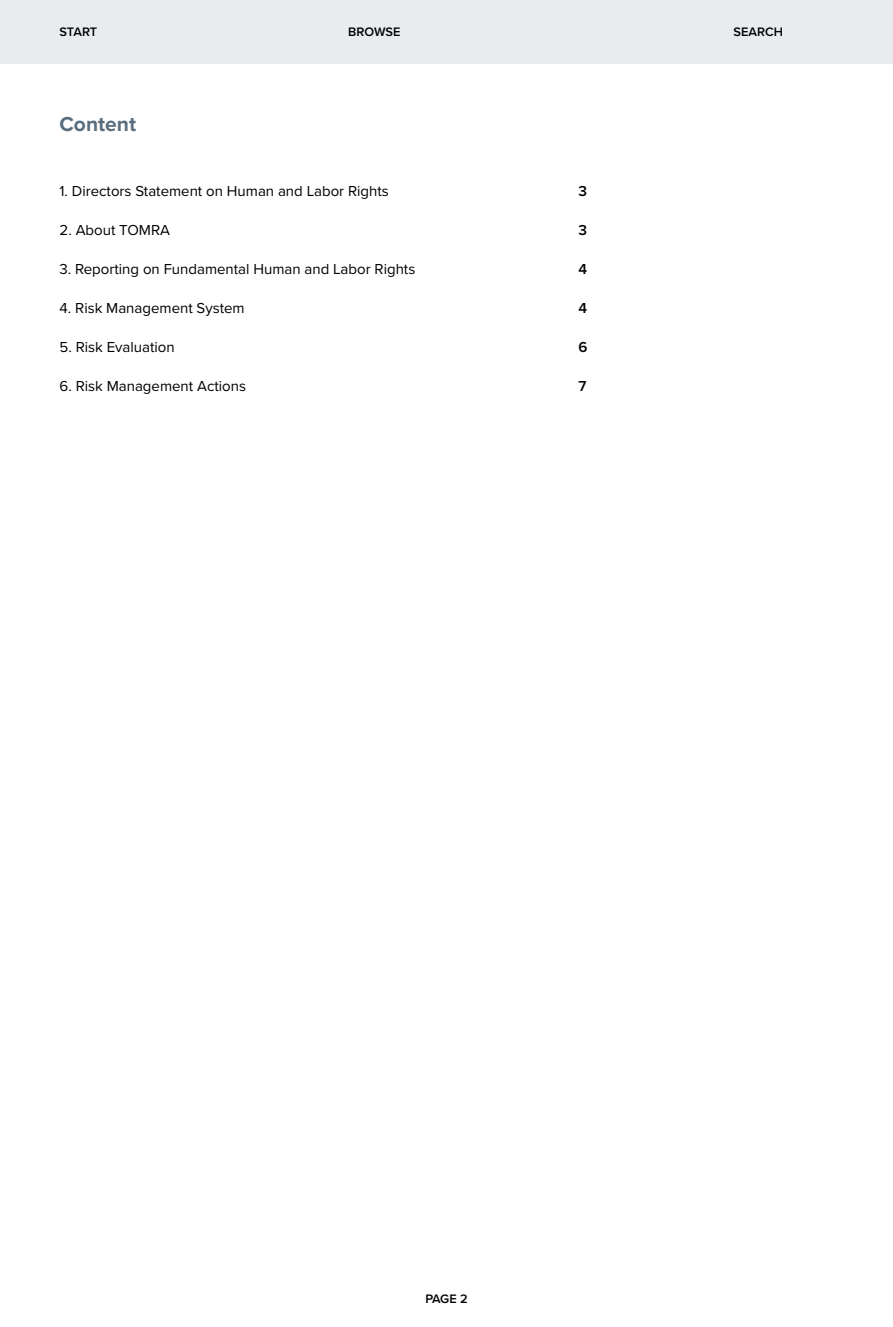
<style>
.page{position:relative;width:893px;height:1327px;background:#fff}
.page>*{position:absolute;margin:0;border:0;box-sizing:border-box;transform-origin:0 0}
.t1{font:700 21px "Proxima Nova";color:#586d7e}
.t2{font:15px "Proxima Nova";color:#000}
.t3{font:600 15px "Proxima Nova";color:#000}
.t4{font:600 12.75px "Proxima Nova";color:#000}
</style>
<div class="page">
<div style="left:0;top:0;width:893px;height:64px;background:#e8ecef"></div>
<p class="t4" style="left:60px;top:23px;width:39px">START</p>
<p class="t4" style="left:348px;top:23px;width:54px">BROWSE</p>
<p class="t4" style="left:734px;top:23px;width:51px">SEARCH</p>
<h1 class="t1" style="left:60px;top:109px;width:78px">Content</h1>
<p class="t2" style="left:60px;top:180px;width:331px">1. Directors Statement on Human and Labor Rights</p>
<p class="t3" style="left:579px;top:180px;width:10px">3</p>
<p class="t2" style="left:60px;top:219px;width:112px">2. About TOMRA</p>
<p class="t3" style="left:579px;top:219px;width:10px">3</p>
<p class="t2" style="left:60px;top:258px;width:357px">3. Reporting on Fundamental Human and Labor Rights</p>
<p class="t3" style="left:579px;top:258px;width:10px">4</p>
<p class="t2" style="left:60px;top:297px;width:187px">4. Risk Management System</p>
<p class="t3" style="left:579px;top:297px;width:10px">4</p>
<p class="t2" style="left:60px;top:336px;width:117px">5. Risk Evaluation</p>
<p class="t3" style="left:579px;top:336px;width:11px">6</p>
<p class="t2" style="left:60px;top:375px;width:188px">6. Risk Management Actions</p>
<p class="t3" style="left:579px;top:375px;width:9px">7</p>
<p class="t4" style="left:425px;top:1288px;width:44px">PAGE 2</p>
</div>
